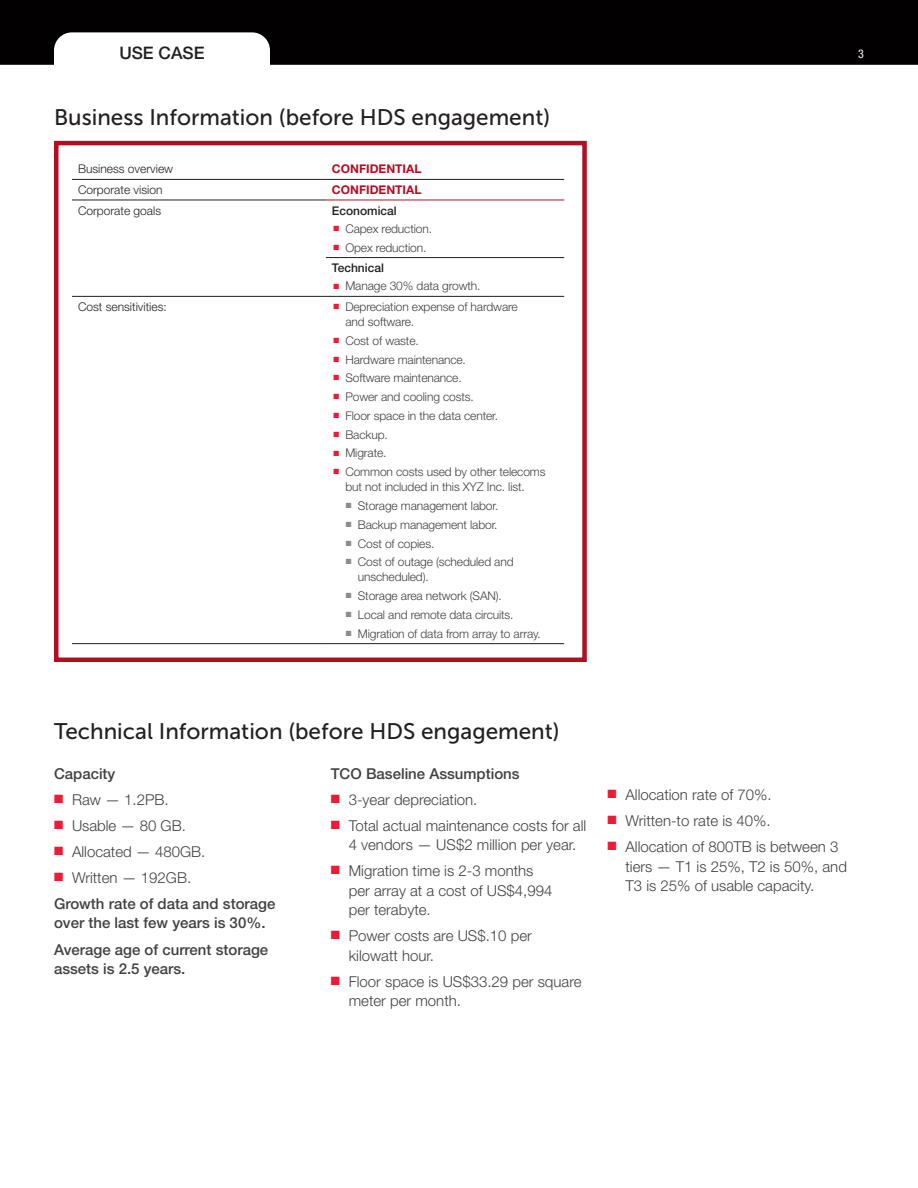
<style>
.page{position:relative;width:918px;height:1188px;background:#fff}
.page>*{position:absolute;margin:0;border:0;box-sizing:border-box;transform-origin:0 0}
.t1{font:22.5px "Museo Sans 500";color:#231f20}
.t2{font:500 17.25px "Helvetica Neue LT Std";color:#231f20}
.t3{font:300 15px/19.5px "Helvetica Neue LT Std";color:#414142}
.Secondary_Subhead_Af{font:500 15px/19.5px "Helvetica Neue LT Std";color:#414142}
.Secondary_Subhead{font:500 15px "Helvetica Neue LT Std";color:#414142}
.t4{font:300 12px/15px "Helvetica Neue LT Std";letter-spacing:-.01em;color:#414142}
.Table_Entry{font:300 12px "Helvetica Neue LT Std";color:#231f20}
.Table_Entry-2{font:700 12px "Helvetica Neue LT Std";color:#b10e24}
.Table_Entry-3{font:500 12px "Helvetica Neue LT Std";color:#231f20}
.t5{font:condensed 12px "Helvetica Neue LT Std";color:#fff}
.s1{color:#ed1b35}
</style>
<div class="page">
<svg style="left:0;top:0;width:918px;height:65px;background:#1f1e1e"></svg>
<hr style="left:72px;top:179px;width:254px;height:1px;background:#231f20">
<hr style="left:326px;top:179px;width:238px;height:1px;background:#231f20">
<hr style="left:72px;top:200px;width:254px;height:1px;background:#231f20">
<hr style="left:326px;top:257px;width:238px;height:1px;background:#231f20">
<hr style="left:72px;top:296px;width:254px;height:1px;background:#231f20">
<hr style="left:326px;top:296px;width:238px;height:1px;background:#231f20">
<hr style="left:72px;top:643px;width:254px;height:1px;background:#231f20">
<hr style="left:326px;top:643px;width:238px;height:1px;background:#231f20">
<hr style="left:326px;top:200px;width:238px;height:1px;background:#b10e24">
<div style="left:54px;top:141px;width:533px;height:521px;border:4px solid #b10e24"></div>
<h2 class="t2" style="left:119px;top:42px;width:87px">USE CASE</h2>
<p class="t5" style="left:858px;top:47px;width:7px">3</p>
<p class="t1" style="left:54px;top:105px;width:498px">Business Information (before HDS engagement)</p>
<p class="Table_Entry" style="left:78px;top:162px;width:97px">Business overview</p>
<p class="Table_Entry-2" style="left:332px;top:162px;width:91px">CONFIDENTIAL</p>
<p class="Table_Entry" style="left:78px;top:182px;width:86px">Corporate vision</p>
<p class="Table_Entry-2" style="left:332px;top:182px;width:91px">CONFIDENTIAL</p>
<p class="Table_Entry" style="left:78px;top:203px;width:85px">Corporate goals</p>
<p class="Table_Entry-3" style="left:332px;top:203px;width:66px">Economical</p>
<p class="t4" style="left:333px;top:221px;width:100px"><sup>■</sup> Capex reduction.</p>
<p class="t4" style="left:333px;top:240px;width:95px"><sup>■</sup> Opex reduction.</p>
<p class="Table_Entry-3" style="left:332px;top:261px;width:54px">Technical</p>
<p class="t4" style="left:333px;top:278px;width:149px"><sup>■</sup> Manage 30% data growth.</p>
<p class="Table_Entry" style="left:78px;top:299px;width:90px">Cost sensitivities:</p>
<p class="t4" style="left:345px;top:299px;width:174px;text-indent:-12px"><sup>■</sup> Depreciation expense of hardware and software.</p>
<p class="t4" style="left:333px;top:333px;width:87px"><sup>■</sup> Cost of waste.</p>
<p class="t4" style="left:333px;top:351px;width:134px"><sup>■</sup> Hardware maintenance.</p>
<p class="t4" style="left:333px;top:370px;width:130px"><sup>■</sup> Software maintenance.</p>
<p class="t4" style="left:333px;top:389px;width:142px"><sup>■</sup> Power and cooling costs.</p>
<p class="t4" style="left:333px;top:408px;width:166px"><sup>■</sup> Floor space in the data center.</p>
<p class="t4" style="left:333px;top:427px;width:56px"><sup>■</sup> Backup.</p>
<p class="t4" style="left:333px;top:445px;width:55px"><sup>■</sup> Migrate.</p>
<p class="t4" style="left:345px;top:464px;width:202px;text-indent:-12px"><sup>■</sup> Common costs used by other telecoms but not included in this XYZ Inc. list.</p>
<p class="t4" style="left:346px;top:498px;width:154px"><sup>■</sup> Storage management labor.</p>
<p class="t4" style="left:346px;top:517px;width:153px"><sup>■</sup> Backup management labor.</p>
<p class="t4" style="left:346px;top:536px;width:90px"><sup>■</sup> Cost of copies.</p>
<p class="t4" style="left:358px;top:554px;width:157px;text-indent:-12px"><sup>■</sup> Cost of outage (scheduled and unscheduled).</p>
<p class="t4" style="left:346px;top:588px;width:158px"><sup>■</sup> Storage area network (SAN).</p>
<p class="t4" style="left:346px;top:607px;width:169px"><sup>■</sup> Local and remote data circuits.</p>
<p class="t4" style="left:346px;top:626px;width:196px"><sup>■</sup> Migration of data from array to array.</p>
<p class="t1" style="left:54px;top:719px;width:507px">Technical Information (before HDS engagement)</p>
<p class="Secondary_Subhead_Af" style="left:54px;top:763px;width:63px">Capacity</p>
<p class="t3" style="left:54px;top:789px;width:116px"><span class="s1">■</span> Raw — 1.2PB.</p>
<p class="t3" style="left:54px;top:815px;width:133px"><span class="s1">■</span> Usable — 80 GB.</p>
<p class="t3" style="left:54px;top:841px;width:153px"><span class="s1">■</span> Allocated — 480GB.</p>
<p class="t3" style="left:54px;top:867px;width:139px"><span class="s1">■</span> Written — 192GB.</p>
<p class="Secondary_Subhead_Af" style="left:54px;top:894px;width:223px">Growth rate of data and storage over the last few years is 30%.</p>
<p class="Secondary_Subhead_Af" style="left:54px;top:939px;width:216px">Average age of current storage assets is 2.5 years.</p>
<p class="Secondary_Subhead" style="left:331px;top:764px;width:190px">TCO Baseline Assumptions</p>
<p class="t3" style="left:331px;top:789px;width:148px"><span class="s1">■</span> 3-year depreciation.</p>
<p class="t3" style="left:331px;top:815px;width:257px;text-align:center"><span class="s1">■</span> Total actual maintenance costs for all<br>4 vendors — US$2 million per year.</p>
<p class="t3" style="left:349px;top:861px;width:205px;text-indent:-18px"><span class="s1">■</span> Migration time is 2-3 months per array at a cost of US$4,994 per terabyte.</p>
<p class="t3" style="left:349px;top:926px;width:185px;text-indent:-18px"><span class="s1">■</span> Power costs are US$.10 per kilowatt hour.</p>
<p class="t3" style="left:349px;top:971px;width:234px;text-indent:-18px"><span class="s1">■</span> Floor space is US$33.29 per square meter per month.</p>
<p class="t3" style="left:608px;top:785px;width:166px"><span class="s1">■</span> Allocation rate of 70%.</p>
<p class="t3" style="left:608px;top:811px;width:165px"><span class="s1">■</span> Written-to rate is 40%.</p>
<p class="t3" style="left:626px;top:837px;width:223px;text-indent:-18px"><span class="s1">■</span> Allocation of 800TB is between 3 tiers — T1 is 25%, T2 is 50%, and<br>T3 is 25% of usable capacity.</p>
</div>
